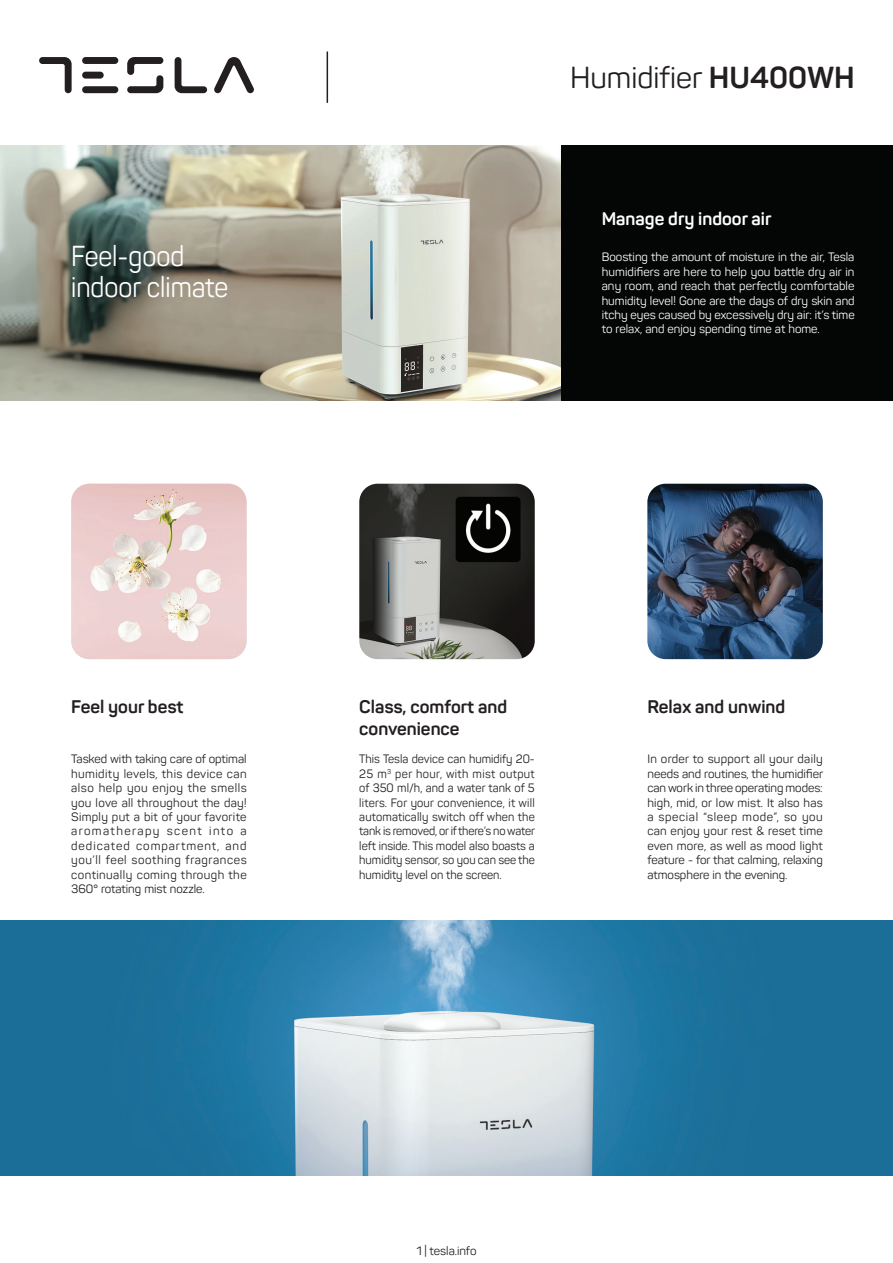
<style>
.page{position:relative;width:893px;height:1263px;background:#fff}
.page>*{position:absolute;margin:0;border:0;box-sizing:border-box;transform-origin:0 0}
.Oznaka_modela{font:30px "Panton";color:#231f20}
.t1{font:28.5px/31.5px "Panton";color:#fff;scale:.91 1}
.t2{font:700 18px/21.6px "Panton";color:#231f20}
.t3{font:700 18px "Panton";color:#fff}
.t4{font:12px/14.4px "Panton";color:#231f20;text-align:justify}
.t5{font:12px/14.4px "Panton";color:#231f20;text-align:justify;scale:.96 1}
.t6{font:12px/14.4px "Panton";color:#fff;text-align:justify}
.s1{font-weight:700}
</style>
<div class="page">
<img style="left:0;top:145px;width:893px;height:255px">
<img style="left:0;top:921px;width:893px;height:255px">
<img style="left:647px;top:484px;width:176px;height:175px">
<img style="left:71px;top:484px;width:176px;height:175px">
<img style="left:359px;top:484px;width:176px;height:175px">
<svg style="left:214px;top:57px;width:40px;height:36px"></svg>
<svg style="left:39px;top:57px;width:33px;height:36px"></svg>
<svg style="left:127px;top:57px;width:36px;height:36px"></svg>
<svg style="left:175px;top:57px;width:32px;height:36px"></svg>
<div style="left:82px;top:57px;width:36px;height:7px;background:#231f20;border-radius:3px"></div>
<div style="left:82px;top:72px;width:22px;height:7px;background:#231f20;border-radius:3px"></div>
<div style="left:82px;top:86px;width:36px;height:7px;background:#231f20;border-radius:3px"></div>
<hr style="left:327px;top:52px;width:1px;height:51px;background:#231f20">
<p class="t1" style="left:71px;top:240px;width:174px">Feel-good indoor climate</p>
<p class="Oznaka_modela" style="left:570px;top:59px;width:286px">Humidifier <span class="s1">HU400WH</span></p>
<p class="t3" style="left:602px;top:208px;width:171px">Manage dry indoor air</p>
<p class="t6" style="left:602px;top:250px;width:254px">Boosting the amount of moisture in the air, Tesla humidifiers are here to help you battle dry air in any room, and reach that perfectly comfortable humidity level! Gone are the days of dry skin and itchy eyes caused by excessively dry air: it’s time to relax, and enjoy spending time at home.</p>
<p class="t2" style="left:71px;top:696px;width:114px">Feel your best</p>
<p class="t4" style="left:71px;top:752px;width:177px">Tasked with taking care of optimal humidity levels, this device can also help you enjoy the smells you love all throughout the day!<br>Simply put a bit of your favorite aromatherapy scent into a dedicated compartment, and you’ll feel soothing fragrances continually coming through the 360° rotating mist nozzle.</p>
<p class="t2" style="left:359px;top:696px;width:149px">Class, comfort and convenience</p>
<p class="t5" style="left:359px;top:752px;width:184px">This Tesla device can humidify 20- 25 m<sup>3</sup> per hour, with mist output of 350 ml/h, and a water tank of 5 liters. For your convenience, it will automatically switch off when the tank is removed, or if there’s no water left inside. This model also boasts a humidity sensor, so you can see the humidity level on the screen.</p>
<p class="t2" style="left:647px;top:696px;width:139px">Relax and unwind</p>
<p class="t4" style="left:647px;top:752px;width:177px">In order to support all your daily needs and routines, the humidifier can work in three operating modes: high, mid, or low mist. It also has a special “sleep mode”, so you can enjoy your rest &amp; reset time even more, as well as mood light feature - for that calming, relaxing atmosphere in the evening.</p>
<p class="t4" style="left:416px;top:1243px;width:62px">1 | tesla.info</p>
</div>
